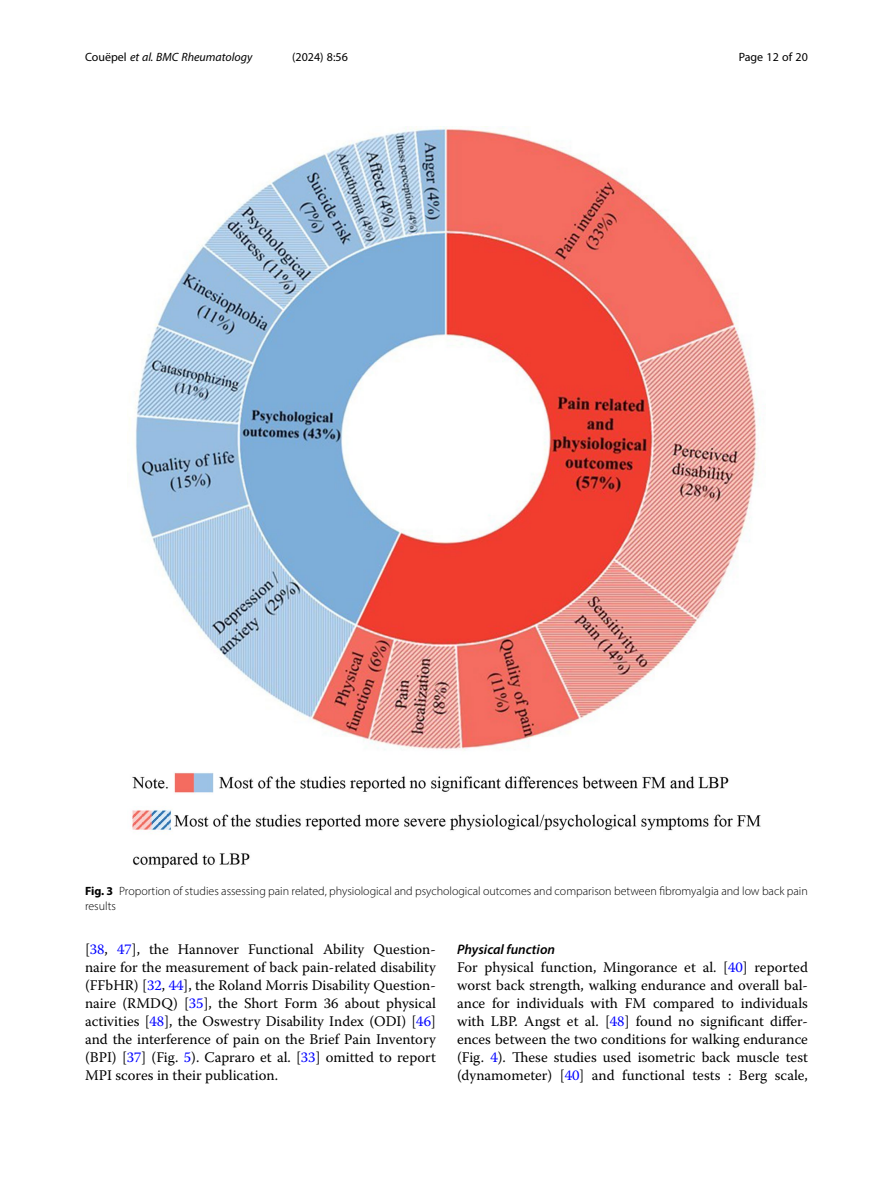
<style>
.page{position:relative;width:893px;height:1191px;background:#fff}
.page>*{position:absolute;margin:0;border:0;box-sizing:border-box;transform-origin:0 0}
.Body_Text{font:14.7px/18px "Warnock Pro";color:#000;text-align:justify}
.Head_3{font:italic 600 13.8px "Myriad Pro";color:#000}
.Figure_Caption{font:300 12px/15px "Myriad Pro";color:#000}
.t1{font:italic 12px "Myriad Pro";color:#000}
.t2{font:12px "Myriad Pro Regular 3";color:#000}
.t3{font:12px "Myriad Pro";color:#000}
.s1{font-family:"Myriad Pro Regular 3";font-style:normal}
.s2{font-weight:700}
.s3{color:#00f}
</style>
<div class="page">
<img style="left:129px;top:126px;width:632px;height:741px">
<p class="t1" style="left:85px;top:50px;width:169px"><span class="s1">Couëpel</span> et al. BMC Rheumatology</p>
<p class="t2" style="left:292px;top:50px;width:57px">(2024) 8:56</p>
<p class="t3" style="left:739px;top:50px;width:71px">Page 12 of 20</p>
<p class="Figure_Caption" style="left:85px;top:883px;width:724px"><span class="s2">Fig. 3</span> Proportion of studies assessing pain related, physiological and psychological outcomes and comparison between fibromyalgia and low back pain results</p>
<p class="Body_Text" style="left:85px;top:940px;width:352px">[<span class="s3">38</span>, <span class="s3">47</span>], the Hannover Functional Ability Question&shy;naire for the measurement of back pain-related disability (FFbHR) [<span class="s3">32</span>, <span class="s3">44</span>], the Roland Morris Disability Question&shy;naire (RMDQ) [<span class="s3">35</span>], the Short Form 36 about physical activities [<span class="s3">48</span>], the Oswestry Disability Index (ODI) [<span class="s3">46</span>] and the interference of pain on the Brief Pain Inventory (BPI) [<span class="s3">37</span>] (Fig. <span class="s3">5</span>). Capraro et al. [<span class="s3">33</span>] omitted to report MPI scores in their publication.</p>
<p class="Head_3" style="left:457px;top:941px;width:99px">Physical function</p>
<p class="Body_Text" style="left:457px;top:958px;width:352px">For physical function, Mingorance et al. [<span class="s3">40</span>] reported worst back strength, walking endurance and overall bal&shy;ance for individuals with FM compared to individuals with LBP. Angst et al. [<span class="s3">48</span>] found no significant differ&shy;ences between the two conditions for walking endurance (Fig. <span class="s3">4</span>). These studies used isometric back muscle test (dynamometer) [<span class="s3">40</span>] and functional tests : Berg scale,</p>
</div>
